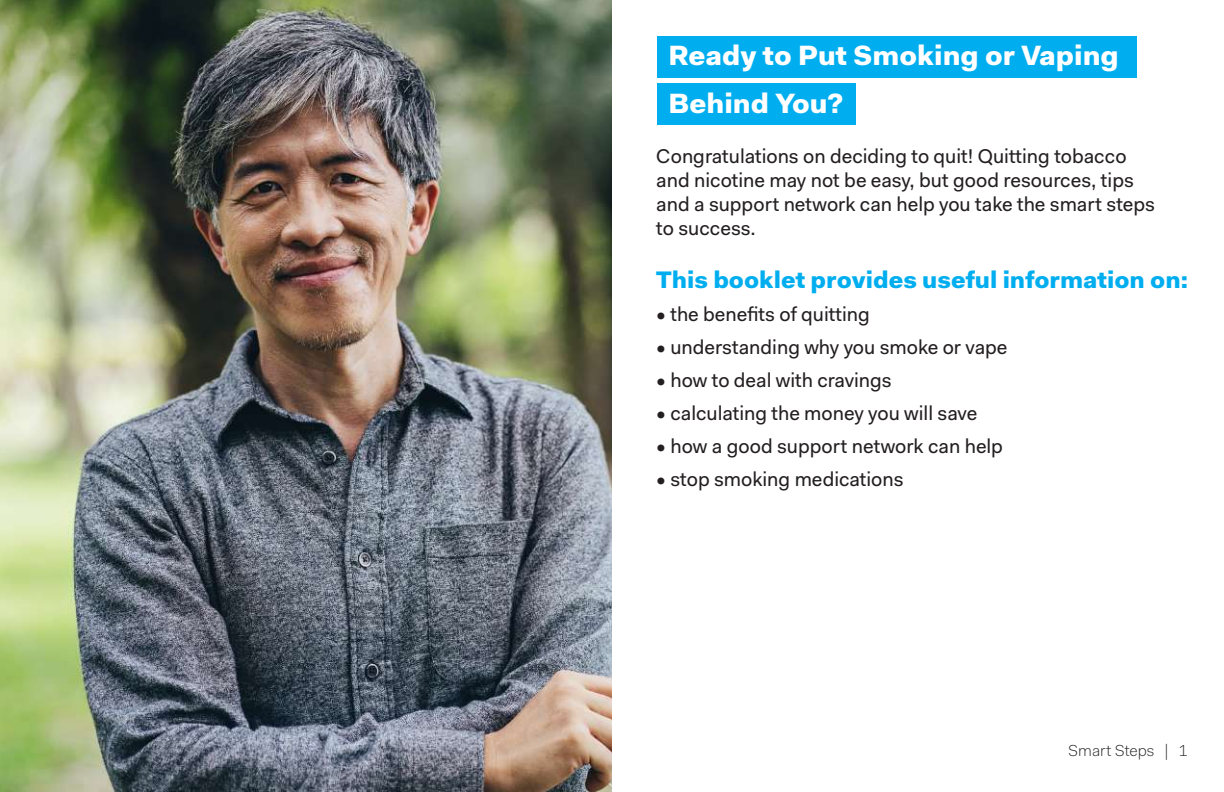
<style>
.page{position:relative;width:1224px;height:792px;background:#fff}
.page>*{position:absolute;margin:0;border:0;box-sizing:border-box;transform-origin:0 0}
.t1{font:900 28px/48px "Fakt Pro";color:#fff}
.t2{font:900 24px "Fakt Pro";color:#00aeef}
.t3{font:20px/24px "Fakt Pro";color:#231f20}
.t4{font:300 16px "Fakt Pro";color:#231f20}
</style>
<div class="page">
<img style="left:0;top:0;width:612px;height:792px">
<div style="left:657px;top:83px;width:199px;height:41px;background:#00aeef"></div>
<div style="left:657px;top:36px;width:480px;height:41px;background:#00aeef"></div>
<h1 class="t1" style="left:669px;top:31px;width:452px">Ready to Put Smoking or Vaping<br>Behind You?</h1>
<p class="t3" style="left:656px;top:144px;width:500px">Congratulations on deciding to quit! Quitting tobacco and nicotine may not be easy, but good resources, tips and a support network can help you take the smart steps to success.</p>
<p class="t2" style="left:656px;top:264px;width:533px">This booklet provides useful information on:</p>
<p class="t3" style="left:656px;top:302px;width:215px">• the benefits of quitting</p>
<p class="t3" style="left:656px;top:335px;width:353px">• understanding why you smoke or vape</p>
<p class="t3" style="left:656px;top:368px;width:237px">• how to deal with cravings</p>
<p class="t3" style="left:656px;top:401px;width:323px">• calculating the money you will save</p>
<p class="t3" style="left:656px;top:434px;width:348px">• how a good support network can help</p>
<p class="t3" style="left:656px;top:467px;width:249px">• stop smoking medications</p>
<p class="t4" style="left:1068px;top:740px;width:121px">Smart Steps | 1</p>
</div>
